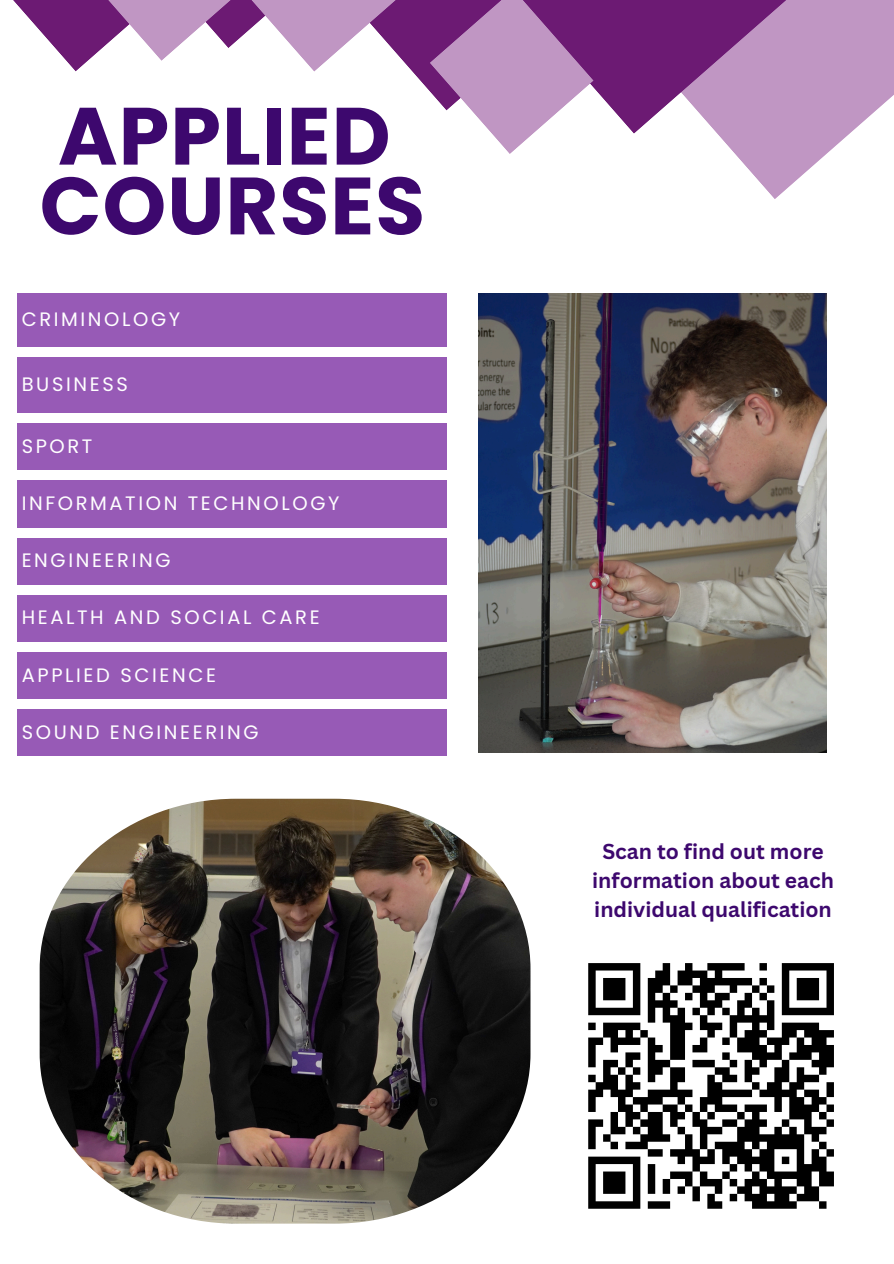
<style>
.page{position:relative;width:894px;height:1264px;background:#fff}
.page>*{position:absolute;margin:0;border:0;box-sizing:border-box;transform-origin:0 0}
.t1{font:700 81px/69.8px "Poppins";letter-spacing:.015em;color:#3d086e}
.t2{font:700 21px/29.2px "Canva Sans";color:#3d086e;text-align:center}
.t3{font:19.5px "Poppins";letter-spacing:.135em;color:#fff}
</style>
<div class="page">
<svg style="left:718px;top:0;width:175px;height:199px"></svg>
<svg style="left:593px;top:0;width:275px;height:134px;background:#a36ca7"></svg>
<div style="left:17px;top:293px;width:429px;height:54px;background:#975ab6"></div>
<div style="left:17px;top:357px;width:429px;height:56px;background:#975ab6"></div>
<div style="left:17px;top:423px;width:429px;height:47px;background:#975ab6"></div>
<div style="left:17px;top:538px;width:429px;height:47px;background:#975ab6"></div>
<div style="left:17px;top:652px;width:429px;height:47px;background:#975ab6"></div>
<div style="left:17px;top:595px;width:429px;height:47px;background:#975ab6"></div>
<div style="left:17px;top:480px;width:429px;height:48px;background:#975ab6"></div>
<div style="left:17px;top:709px;width:429px;height:47px;background:#975ab6"></div>
<svg style="left:13px;top:0;width:580px;height:154px"></svg>
<img style="left:40px;top:798px;width:490px;height:425px">
<svg style="left:588px;top:963px;width:246px;height:246px"></svg>
<img style="left:479px;top:293px;width:347px;height:459px">
<p class="t1" style="left:40px;top:101px;width:387px">APPLIED<br>COURSES</p>
<h1 class="t3" style="left:22px;top:305px;width:160px">CRIMINOLOGY</h1>
<h2 class="t3" style="left:22px;top:371px;width:107px">BUSINESS</h2>
<h2 class="t3" style="left:22px;top:432px;width:72px">SPORT</h2>
<h2 class="t3" style="left:22px;top:489px;width:319px">INFORMATION TECHNOLOGY</h2>
<h2 class="t3" style="left:22px;top:547px;width:150px">ENGINEERING</h2>
<h2 class="t3" style="left:22px;top:604px;width:299px">HEALTH AND SOCIAL CARE</h2>
<h2 class="t3" style="left:22px;top:661px;width:196px">APPLIED SCIENCE</h2>
<h2 class="t3" style="left:22px;top:718px;width:238px">SOUND ENGINEERING</h2>
<p class="t2" style="left:592px;top:835px;width:243px">Scan to find out more information about each individual qualification</p>
</div>
